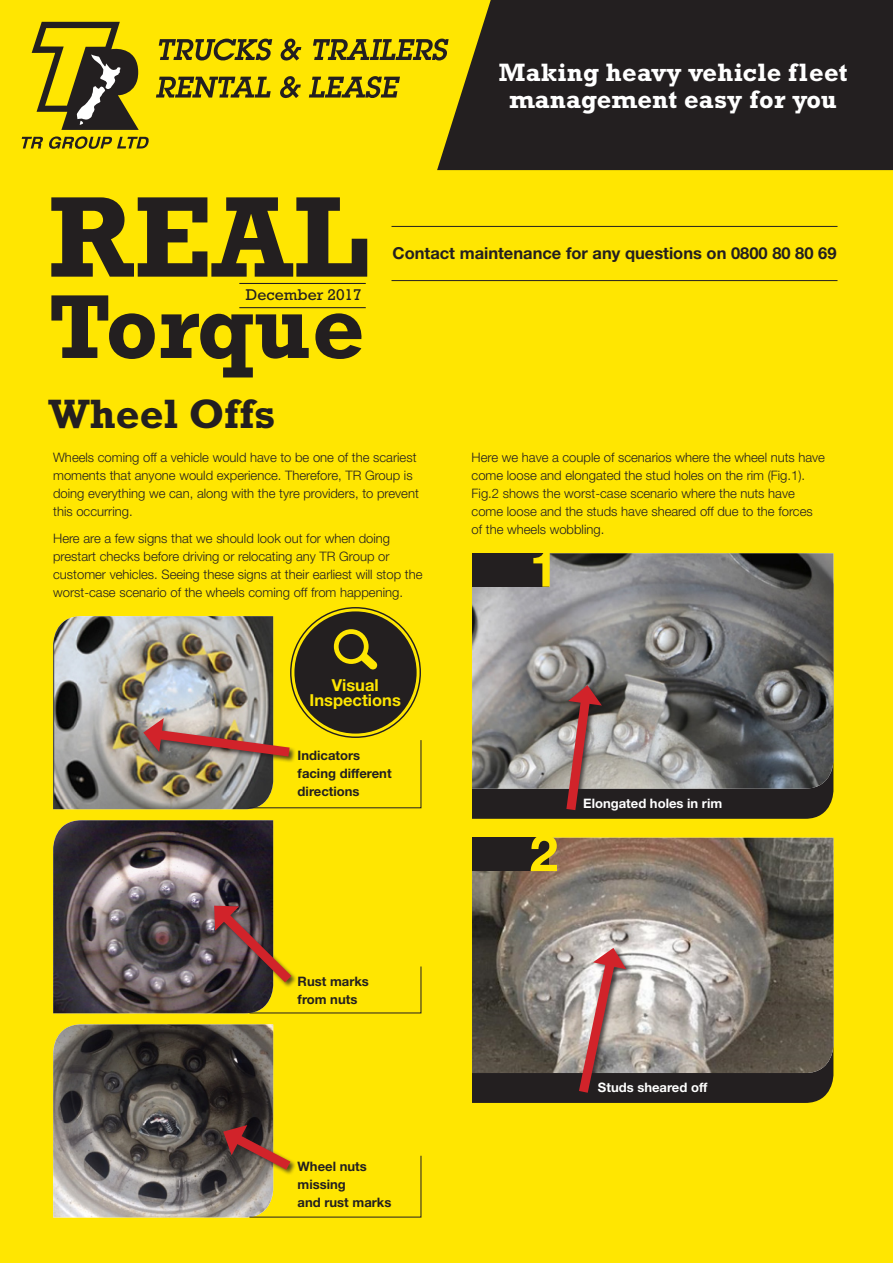
<style>
.page{position:relative;width:893px;height:1263px;background:#ffe601}
.page>*{position:absolute;margin:0;border:0;box-sizing:border-box;transform-origin:0 0}
.t1{font:700 116.7px "Rockwell";color:#231f20}
.t2{font:700 92.1px "Rockwell";color:#231f20}
.t3{font:700 51.15px "Helvetica Neue";color:#ffe601}
.t4{font:700 41.7px "Rockwell";color:#231f20}
.t5{font:700 25.5px/27px "Rockwell";letter-spacing:.01em;color:#fff;text-align:center}
.t6{font:700 16.5px "Helvetica Neue LT Std";color:#231f20}
.t7{font:700 16.5px/15px "Helvetica Neue LT Std";color:#ffe601;text-align:center}
.t8{font:15.75px "Rockwell";color:#231f20}
.t9{font:300 13.05px/18px "Helvetica Neue LT Std";color:#231f20}
.t10{font:700 13.05px/18px "Helvetica Neue LT Std";color:#231f20}
.t11{font:700 13.05px "Helvetica Neue LT Std";color:#fff}
</style>
<div class="page">
<svg style="left:472px;top:788px;width:361px;height:31px;background:#2b2622"></svg>
<div style="left:472px;top:1073px;width:361px;height:30px;background:#231f20"></div>
<hr style="left:391px;top:226px;width:446px;height:1px;background:#231f20">
<hr style="left:391px;top:280px;width:446px;height:1px;background:#231f20">
<hr style="left:239px;top:283px;width:127px;height:1px;background:#231f20">
<hr style="left:239px;top:307px;width:127px;height:1px;background:#231f20">
<div style="left:437px;top:0;width:456px;height:170px;background:#231f20"></div>
<svg style="left:22px;top:137px;width:21px;height:11px"></svg>
<svg style="left:49px;top:136px;width:100px;height:13px"></svg>
<svg style="left:159px;top:39px;width:113px;height:22px"></svg>
<svg style="left:313px;top:39px;width:136px;height:22px"></svg>
<svg style="left:309px;top:76px;width:91px;height:22px"></svg>
<svg style="left:280px;top:38px;width:21px;height:23px"></svg>
<svg style="left:156px;top:77px;width:115px;height:21px"></svg>
<svg style="left:280px;top:76px;width:21px;height:22px"></svg>
<svg style="left:32px;top:22px;width:107px;height:108px"></svg>
<svg style="left:53px;top:616px;width:369px;height:193px"></svg>
<svg style="left:53px;top:820px;width:369px;height:194px"></svg>
<img style="left:472px;top:553px;width:361px;height:235px">
<img style="left:472px;top:838px;width:361px;height:235px">
<div style="left:565px;top:684px;width:43px;height:133px;background:#231f20;opacity:.75"></div>
<svg style="left:561px;top:685px;width:41px;height:134px;background:#8a605f"></svg>
<div style="left:578px;top:947px;width:54px;height:152px;background:#231f20;opacity:.75"></div>
<svg style="left:573px;top:948px;width:53px;height:154px;background:#a3807e"></svg>
<svg style="left:53px;top:1024px;width:369px;height:194px"></svg>
<div style="left:472px;top:553px;width:77px;height:33px;background:#231f20"></div>
<div style="left:472px;top:837px;width:77px;height:34px;background:#231f20"></div>
<p class="t5" style="left:499px;top:59px;width:350px">Making heavy vehicle fleet management easy for you</p>
<p class="t1" style="left:49px;top:168px;width:321px">REAL</p>
<p class="t8" style="left:246px;top:286px;width:117px">December 2017</p>
<p class="t2" style="left:49px;top:272px;width:318px">Torque</p>
<p class="t4" style="left:49px;top:390px;width:228px">Wheel Offs</p>
<p class="t6" style="left:392px;top:243px;width:446px">Contact maintenance for any questions on 0800 80 80 69</p>
<p class="t9" style="left:53px;top:448px;width:367px">Wheels coming off a vehicle would have to be one of the scariest moments that anyone would experience. Therefore, TR Group is doing everything we can, along with the tyre providers, to prevent this occurring.</p>
<p class="t9" style="left:53px;top:529px;width:371px">Here are a few signs that we should look out for when doing prestart checks before driving or relocating any TR Group or customer vehicles. Seeing these signs at their earliest will stop the worst-case scenario of the wheels coming off from happening.</p>
<p class="t7" style="left:310px;top:677px;width:93px">Visual<br>Inspections</p>
<p class="t10" style="left:298px;top:746px;width:95px">Indicators facing different directions</p>
<p class="t10" style="left:298px;top:972px;width:73px">Rust marks from nuts</p>
<p class="t10" style="left:298px;top:1157px;width:95px">Wheel nuts missing<br>and rust marks</p>
<p class="t9" style="left:472px;top:448px;width:355px">Here we have a couple of scenarios where the wheel nuts have come loose and elongated the stud holes on the rim (Fig.1).<br>Fig.2 shows the worst-case scenario where the nuts have come loose and the studs have sheared off due to the forces of the wheels wobbling.</p>
<p class="t3" style="left:530px;top:537px;width:30px">1</p>
<p class="t3" style="left:530px;top:821px;width:30px">2</p>
<p class="t11" style="left:583px;top:795px;width:140px">Elongated holes in rim</p>
<p class="t11" style="left:598px;top:1079px;width:111px">Studs sheared off</p>
</div>
